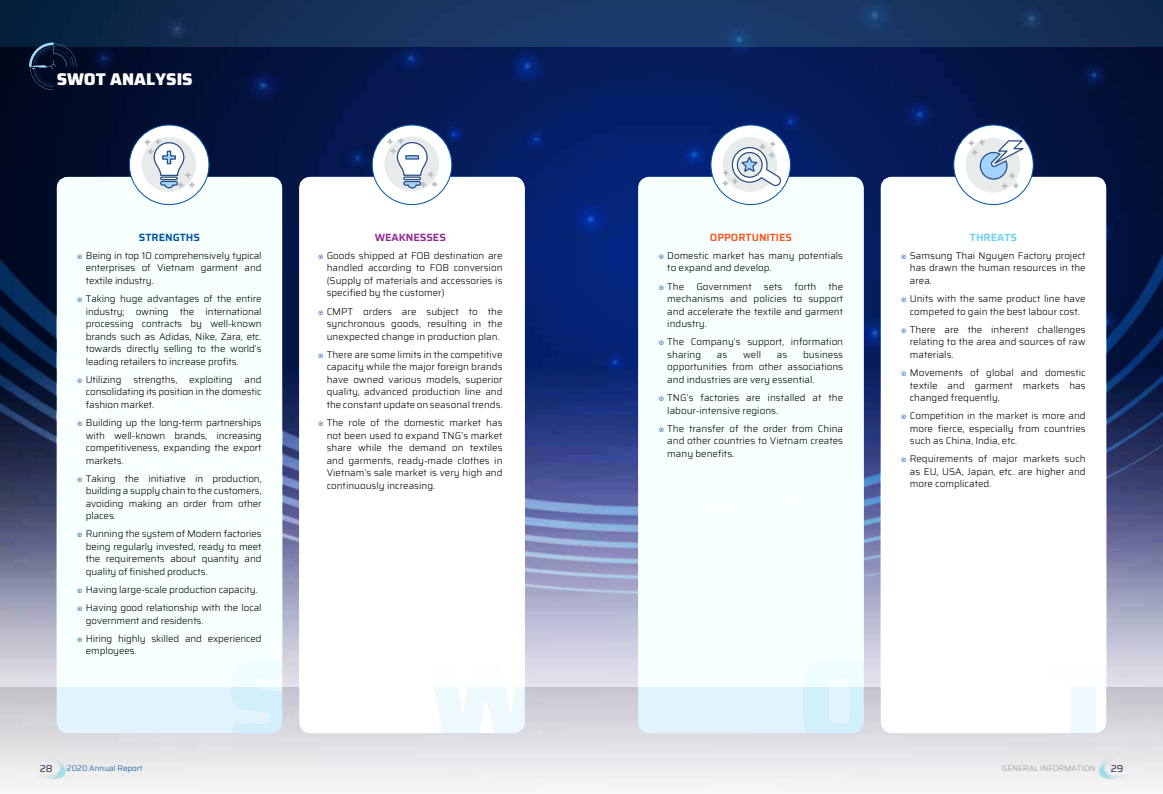
<style>
.page{position:relative;width:1163px;height:794px;background:#fff}
.page>*{position:absolute;margin:0;border:0;box-sizing:border-box;transform-origin:0 0}
.t1{font:800 17px "Saira";color:#fff}
.t2{font:600 10.5px "Saira";color:#f15a22}
.t3{font:600 10.5px "Saira";color:#92278f}
.t4{font:600 10.5px "Saira";color:#0054a6}
.t5{font:600 10.5px "Saira";color:#6dcff6}
.t6{font:10px "Saira";color:#312a4b}
.t7{font:300 9.8px/12.5px "Saira";color:#000;text-align:justify}
.t8{font:300 8px "Saira";color:#939598}
.t9{font:300 8px "Saira";color:#0054a6}
</style>
<div class="page">
<img style="left:0;top:0;width:1162px;height:786px">
<div style="left:57px;top:177px;width:225px;height:556px;background:#e1f4fd;border-radius:11px"></div>
<svg style="left:231px;top:686px;width:51px;height:47px"></svg>
<div style="left:638px;top:177px;width:225px;height:556px;background:#e1f4fd;border-radius:11px"></div>
<svg style="left:802px;top:686px;width:61px;height:47px"></svg>
<div style="left:299px;top:177px;width:225px;height:556px;background:#fff;border-radius:11px"></div>
<svg style="left:434px;top:687px;width:90px;height:46px"></svg>
<div style="left:880px;top:177px;width:226px;height:556px;background:#fff;border-radius:11px"></div>
<svg style="left:1095px;top:687px;width:11px;height:46px"></svg>
<img style="left:0;top:48px;width:1162px;height:638px">
<div style="left:129px;top:125px;width:80px;height:79px;background:#fff;border-radius:50%"></div>
<div style="left:129px;top:125px;width:80px;height:80px;border:1px solid #0054a6;border-radius:50%"></div>
<div style="left:142px;top:137px;width:54px;height:55px;background:#e8ebeb;border-radius:50%"></div>
<svg style="left:145px;top:139px;width:50px;height:50px"></svg>
<div style="left:160px;top:177px;width:18px;height:3px;border:1px solid #294f82"></div>
<div style="left:710px;top:125px;width:80px;height:79px;background:#fff;border-radius:50%"></div>
<div style="left:710px;top:125px;width:80px;height:80px;border:1px solid #0054a6;border-radius:50%"></div>
<div style="left:372px;top:125px;width:79px;height:79px;background:#fff;border-radius:50%"></div>
<div style="left:372px;top:125px;width:80px;height:80px;border:1px solid #0054a6;border-radius:50%"></div>
<div style="left:384px;top:137px;width:55px;height:54px;background:#e8ebeb;border-radius:50%"></div>
<svg style="left:387px;top:138px;width:50px;height:51px"></svg>
<div style="left:953px;top:125px;width:80px;height:79px;background:#fff;border-radius:50%"></div>
<div style="left:953px;top:125px;width:80px;height:80px;border:1px solid #0054a6;border-radius:50%"></div>
<svg style="left:720px;top:136px;width:62px;height:57px"></svg>
<div style="left:965px;top:138px;width:55px;height:55px;background:#e8ebeb;border-radius:50%"></div>
<svg style="left:968px;top:140px;width:59px;height:49px"></svg>
<img style="left:1px;top:741px;width:67px;height:42px">
<img style="left:1095px;top:741px;width:67px;height:42px">
<svg style="left:29px;top:42px;width:48px;height:48px;background:#0c1c36"></svg>
<svg style="left:78px;top:254px;width:4px;height:5px"></svg>
<svg style="left:78px;top:298px;width:4px;height:4px"></svg>
<svg style="left:78px;top:378px;width:4px;height:5px"></svg>
<svg style="left:78px;top:421px;width:4px;height:5px"></svg>
<svg style="left:78px;top:477px;width:4px;height:5px"></svg>
<svg style="left:78px;top:533px;width:4px;height:4px"></svg>
<svg style="left:78px;top:588px;width:4px;height:5px"></svg>
<svg style="left:78px;top:607px;width:4px;height:4px"></svg>
<svg style="left:78px;top:637px;width:4px;height:5px"></svg>
<svg style="left:318px;top:254px;width:5px;height:5px"></svg>
<svg style="left:318px;top:310px;width:5px;height:5px"></svg>
<svg style="left:318px;top:353px;width:5px;height:5px"></svg>
<svg style="left:318px;top:421px;width:5px;height:5px"></svg>
<svg style="left:659px;top:254px;width:4px;height:5px"></svg>
<svg style="left:659px;top:285px;width:4px;height:5px"></svg>
<svg style="left:659px;top:341px;width:4px;height:4px"></svg>
<svg style="left:659px;top:396px;width:4px;height:5px"></svg>
<svg style="left:659px;top:427px;width:4px;height:5px"></svg>
<svg style="left:901px;top:254px;width:5px;height:5px"></svg>
<svg style="left:901px;top:298px;width:5px;height:4px"></svg>
<svg style="left:901px;top:328px;width:5px;height:5px"></svg>
<svg style="left:901px;top:371px;width:5px;height:5px"></svg>
<svg style="left:901px;top:415px;width:5px;height:4px"></svg>
<svg style="left:901px;top:458px;width:5px;height:4px"></svg>
<h1 class="t1" style="left:57px;top:66px;width:137px">SWOT ANALYSIS</h1>
<p class="t4" style="left:139px;top:229px;width:63px">STRENGTHS</p>
<p class="t7" style="left:86px;top:249px;width:177px">Being in top 10 comprehensively typical enterprises of Vietnam garment and textile industry.</p>
<p class="t7" style="left:86px;top:292px;width:177px">Taking huge advantages of the entire industry; owning the international processing contracts by well-known brands such as Adidas, Nike, Zara, etc. towards directly selling to the world’s leading retailers to increase profits.</p>
<p class="t7" style="left:86px;top:373px;width:177px">Utilizing strengths, exploiting and consolidating its position in the domestic fashion market.</p>
<p class="t7" style="left:86px;top:416px;width:177px">Building up the long-term partnerships with well-known brands, increasing competitiveness, expanding the export markets.</p>
<p class="t7" style="left:86px;top:472px;width:177px">Taking the initiative in production, building a supply chain to the customers, avoiding making an order from other places.</p>
<p class="t7" style="left:86px;top:527px;width:177px">Running the system of Modern factories being regularly invested, ready to meet the requirements about quantity and quality of finished products.</p>
<p class="t7" style="left:86px;top:580px;width:177px;line-height:18.2px">Having large-scale production capacity.<br>Having good relationship with the local</p>
<p class="t7" style="left:86px;top:611px;width:177px;line-height:18.2px">government and residents.<br>Hiring highly skilled and experienced</p>
<p class="t7" style="left:86px;top:644px;width:52px">employees.</p>
<p class="t3" style="left:375px;top:229px;width:73px">WEAKNESSES</p>
<p class="t7" style="left:326px;top:249px;width:177px">Goods shipped at FOB destination are handled according to FOB conversion (Supply of materials and accessories is specified by the customer)</p>
<p class="t7" style="left:326px;top:305px;width:177px">CMPT orders are subject to the synchronous goods, resulting in the unexpected change in production plan.</p>
<p class="t7" style="left:326px;top:348px;width:177px">There are some limits in the competitive capacity while the major foreign brands have owned various models, superior quality, advanced production line and the constant update on seasonal trends.</p>
<p class="t7" style="left:326px;top:416px;width:177px">The role of the domestic market has not been used to expand TNG’s market share while the demand on textiles and garments, ready-made clothes in Vietnam’s sale market is very high and continuously increasing.</p>
<p class="t2" style="left:709px;top:229px;width:84px">OPPORTUNITIES</p>
<p class="t7" style="left:667px;top:249px;width:177px">Domestic market has many potentials to expand and develop.</p>
<p class="t7" style="left:667px;top:280px;width:177px">The Government sets forth the mechanisms and policies to support and accelerate the textile and garment industry.</p>
<p class="t7" style="left:667px;top:335px;width:177px">The Company’s support, information sharing</p>
<p class="t7" style="left:667px;top:348px;width:177px;text-indent:136px">business opportunities from other associations and industries are very essential.</p>
<p class="t7" style="left:667px;top:391px;width:177px">TNG’s factories are installed at the labour-intensive regions.</p>
<p class="t7" style="left:667px;top:422px;width:177px">The transfer of the order from China and other countries to Vietnam creates many benefits.</p>
<p class="t7" style="left:716px;top:348px;width:12px">as</p>
<p class="t7" style="left:743px;top:348px;width:20px">well</p>
<p class="t7" style="left:776px;top:348px;width:12px">as</p>
<p class="t5" style="left:969px;top:229px;width:49px">THREATS</p>
<p class="t7" style="left:909px;top:249px;width:177px">Samsung Thai Nguyen Factory project has drawn the human resources in the area.</p>
<p class="t7" style="left:909px;top:292px;width:177px">Units with the same product line have competed to gain the best labour cost.</p>
<p class="t7" style="left:909px;top:323px;width:177px">There are the inherent challenges relating to the area and sources of raw materials.</p>
<p class="t7" style="left:909px;top:366px;width:177px">Movements of global and domestic textile and garment markets has changed frequently.</p>
<p class="t7" style="left:909px;top:409px;width:177px">Competition in the market is more and more fierce, especially from countries such as China, India, etc.</p>
<p class="t7" style="left:909px;top:452px;width:177px">Requirements of major markets such as EU, USA, Japan, etc. are higher and more complicated.</p>
<p class="t6" style="left:40px;top:760px;width:14px">28</p>
<p class="t9" style="left:67px;top:762px;width:77px">2020 Annual Report</p>
<p class="t8" style="left:1002px;top:762px;width:95px">GENERAL INFORMATION</p>
<p class="t6" style="left:1110px;top:760px;width:14px">29</p>
</div>
